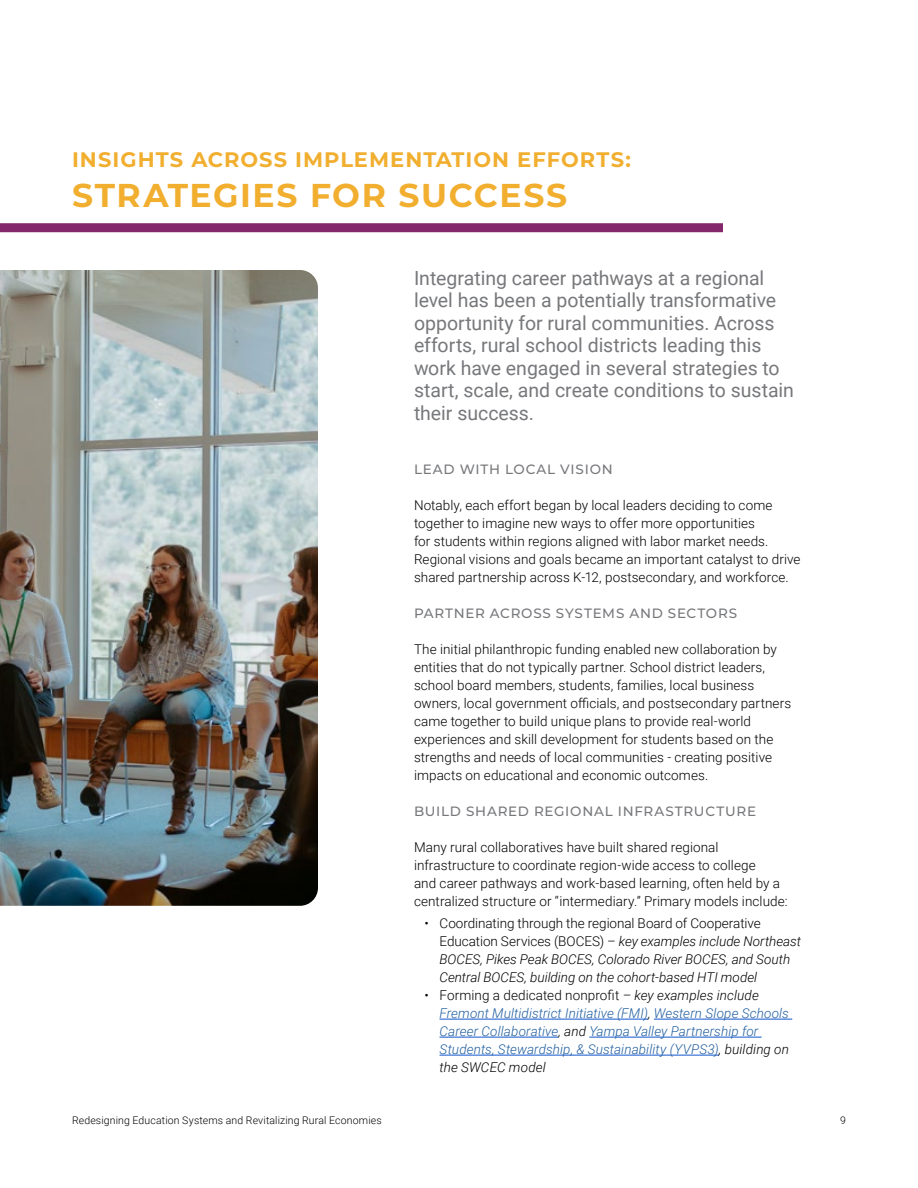
<style>
.page{position:relative;width:918px;height:1188px;background:#fff}
.page>*{position:absolute;margin:0;border:0;box-sizing:border-box;transform-origin:0 0}
.t1{font:700 33px "Montserrat";letter-spacing:.045em;color:#f1ae2f}
.t2{font:700 21px "Montserrat";letter-spacing:.05em;color:#f1ae2f}
.t3{font:19.5px/22.5px "Roboto";letter-spacing:-.005em;color:#77787b}
.t4{font:300 13.5px/18px "Roboto";letter-spacing:.005em;color:#000}
.t5{font:italic 300 13.5px/18px "Roboto";letter-spacing:.005em;color:#215e9e}
.t6{font:italic 300 13.5px/18px "Roboto";color:#000}
.t7{font:500 13.5px "Montserrat";letter-spacing:.06em;color:#77787b}
.t8{font:300 10.5px "Roboto";letter-spacing:.015em;color:#000}
.s1{font-style:normal}
.s2{font-style:normal;color:#000}
.s3{color:#000}
</style>
<div class="page">
<div style="left:0;top:223px;width:723px;height:9px;background:#85286b"></div>
<hr style="left:440px;top:1019px;width:208px;height:1px;background:#15c">
<hr style="left:654px;top:1019px;width:138px;height:1px;background:#15c">
<hr style="left:440px;top:1037px;width:118px;height:1px;background:#15c">
<hr style="left:589px;top:1037px;width:173px;height:1px;background:#15c">
<hr style="left:440px;top:1055px;width:279px;height:1px;background:#15c">
<img style="left:0;top:270px;width:318px;height:636px">
<h2 class="t2" style="left:72px;top:145px;width:560px">INSIGHTS ACROSS IMPLEMENTATION EFFORTS:</h2>
<h1 class="t1" style="left:72px;top:172px;width:497px">STRATEGIES FOR SUCCESS</h1>
<p class="t3" style="left:414px;top:266px;width:381px">Integrating career pathways at a regional level has been a potentially transformative opportunity for rural communities. Across efforts, rural school districts leading this work have engaged in several strategies to start, scale, and create conditions to sustain their success.</p>
<p class="t7" style="left:414px;top:459px;width:200px">LEAD WITH LOCAL VISION</p>
<p class="t4" style="left:414px;top:495px;width:388px">Notably, each effort began by local leaders deciding to come together to imagine new ways to offer more opportunities<br>for students within regions aligned with labor market needs.<br>Regional visions and goals became an important catalyst to drive shared partnership across K-12, postsecondary, and workforce.</p>
<p class="t7" style="left:414px;top:603px;width:325px">PARTNER ACROSS SYSTEMS AND SECTORS</p>
<p class="t4" style="left:414px;top:639px;width:379px">The initial philanthropic funding enabled new collaboration by entities that do not typically partner. School district leaders, school board members, students, families, local business owners, local government officials, and postsecondary partners came together to build unique plans to provide real-world experiences and skill development for students based on the strengths and needs of local communities - creating positive impacts on educational and economic outcomes.</p>
<p class="t7" style="left:414px;top:801px;width:344px">BUILD SHARED REGIONAL INFRASTRUCTURE</p>
<p class="t4" style="left:414px;top:837px;width:375px">Many rural collaboratives have built shared regional infrastructure to coordinate region-wide access to college<br>and career pathways and work-based learning, often held by a centralized structure or “intermediary.” Primary models include:</p>
<p class="t6" style="left:440px;top:914px;width:363px;text-indent:-15px"><span class="s1">• Coordinating through the regional Board of Cooperative Education Services (BOCES)</span> – key examples include Northeast BOCES, Pikes Peak BOCES, Colorado River BOCES, and South Central BOCES, building on the cohort-based HTI model</p>
<p class="t5" style="left:440px;top:986px;width:351px;text-indent:-15px"><span class="s2">• Forming a dedicated nonprofit</span> <span class="s3">– key examples include </span>Fremont Multidistrict Initiative (FMI)<span class="s3">,</span> Western Slope Schools Career Collaborative<span class="s3">, and</span> Yampa Valley Partnership for Students, Stewardship, &amp; Sustainability (YVPS3)<span class="s3">, building on the SWCEC model</span></p>
<p class="t8" style="left:72px;top:1113px;width:311px">Redesigning Education Systems and Revitalizing Rural Economies</p>
<p class="t8" style="left:840px;top:1113px;width:7px">9</p>
</div>
